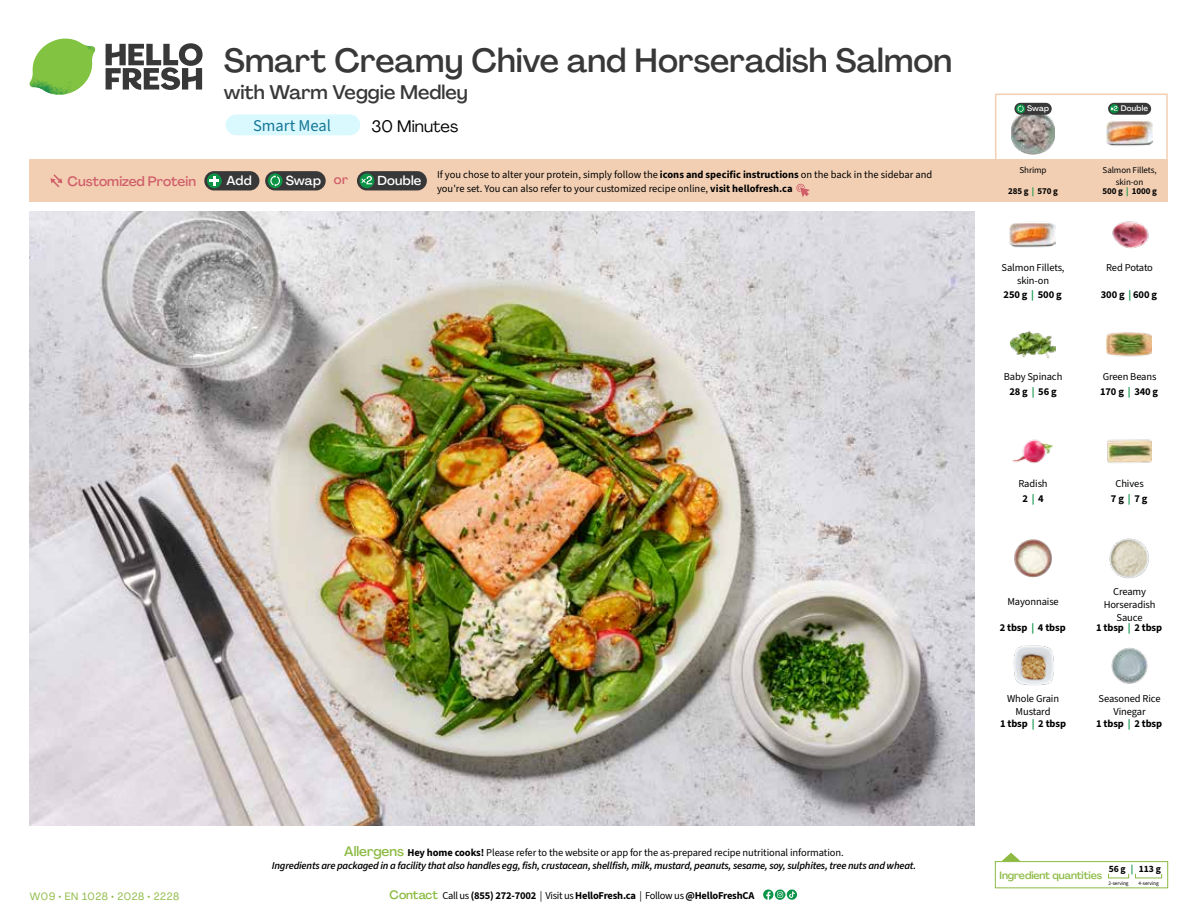
<style>
.page{position:relative;width:1188px;height:918px;background:#fff}
.page>*{position:absolute;margin:0;border:0;box-sizing:border-box;transform-origin:0 0}
.t1{font:500 33px "Agrandir";color:#383839}
.t2{font:500 19.5px "Agrandir";color:#383839}
.t3{font:16.5px "Agrandir";color:#000}
.t4{font:16.5px "Source Sans 3";color:#157695}
.t5{font:500 13.5px "Agrandir";color:#d15f6a}
.t6{font:500 12.9px "Agrandir";letter-spacing:.015em;color:#fff}
.t7{font:10.5px/13.5px "Source Sans 3";letter-spacing:-.01em;color:#000;text-align:center}
.t8{font:italic 600 10.5px/13.5px "Source Sans 3";letter-spacing:-.02em;color:#000;text-align:center}
.t9{font:700 10.5px "Source Sans 3";letter-spacing:-.015em;color:#000}
.t10{font:500 10.5px "Agrandir";letter-spacing:-.01em;color:#8cba42}
.t11{font:10.5px "Agrandir";letter-spacing:.05em;color:#8cba42}
.t12{font:700 9.6px "Source Sans 3";color:#000}
.t13{font:9px/11.6px "Source Sans 3";letter-spacing:-.01em;color:#000;text-align:center}
.t14{font:700 9px "Source Sans 3";letter-spacing:-.01em;color:#000}
.t15{font:500 7.95px "Agrandir";letter-spacing:.025em;color:#fff}
.t16{font:5.25px "Source Sans 3";letter-spacing:-.01em;color:#000}
.s1{color:#d15f6a}
.s2{color:#0b9446}
.s3{font-weight:700}
.s4{font-weight:700;color:#0b9446}
.s5{font-family:"Agrandir";font-weight:500;font-style:normal;font-size:13.5px;color:#8cba42}
.s6{font-weight:700;font-style:normal}
.s7{font-weight:400;font-style:normal}
.s8{font-family:"Agrandir";font-weight:500;font-size:12px;color:#8cba42}
.s9{font-weight:400}
</style>
<div class="page">
<svg style="left:106px;top:43px;width:97px;height:47px"></svg>
<svg style="left:34px;top:39px;width:59px;height:38px"></svg>
<img style="left:65px;top:39px;width:30px;height:25px">
<img style="left:33px;top:60px;width:56px;height:10px">
<img style="left:29px;top:64px;width:58px;height:31px">
<img style="left:64px;top:70px;width:25px;height:24px">
<img style="left:30px;top:211px;width:945px;height:615px">
<div style="left:787px;top:889px;width:10px;height:11px;background:#099447;border-radius:50%"></div>
<svg style="left:763px;top:889px;width:32px;height:11px"></svg>
<svg style="left:1002px;top:853px;width:18px;height:8px"></svg>
<div style="left:995px;top:861px;width:173px;height:27px;border:1px solid #8cba42"></div>
<img style="left:1011px;top:331px;width:45px;height:28px">
<img style="left:1106px;top:332px;width:46px;height:25px">
<img style="left:1012px;top:439px;width:41px;height:25px">
<img style="left:1107px;top:439px;width:45px;height:24px">
<img style="left:1014px;top:539px;width:38px;height:39px">
<img style="left:1109px;top:538px;width:40px;height:41px">
<img style="left:1013px;top:645px;width:41px;height:41px">
<img style="left:1112px;top:221px;width:37px;height:28px">
<img style="left:1010px;top:223px;width:45px;height:25px">
<img style="left:1111px;top:647px;width:37px;height:37px">
<div style="left:226px;top:114px;width:134px;height:21px;background:#daf9ff;border-radius:10px"></div>
<div style="left:30px;top:160px;width:1138px;height:42px;background:#f2cfb3"></div>
<svg style="left:50px;top:174px;width:12px;height:13px"></svg>
<div style="left:265px;top:171px;width:61px;height:19px;background:#383839;border-radius:10px"></div>
<svg style="left:268px;top:173px;width:15px;height:15px"></svg>
<svg style="left:270px;top:175px;width:10px;height:12px"></svg>
<div style="left:204px;top:171px;width:55px;height:19px;background:#383839;border-radius:10px"></div>
<div style="left:207px;top:173px;width:15px;height:15px;background:#0b9446;border-radius:50%"></div>
<svg style="left:209px;top:176px;width:10px;height:10px"></svg>
<svg style="left:796px;top:183px;width:13px;height:14px"></svg>
<div style="left:357px;top:171px;width:70px;height:19px;background:#383839;border-radius:10px"></div>
<svg style="left:360px;top:173px;width:14px;height:15px"></svg>
<svg style="left:360px;top:176px;width:12px;height:8px"></svg>
<div style="left:995px;top:94px;width:173px;height:69px;border:2px solid #f2cfb3"></div>
<img style="left:1107px;top:111px;width:45px;height:35px">
<img style="left:1011px;top:115px;width:44px;height:40px">
<div style="left:1108px;top:103px;width:43px;height:12px;background:#383839;border-radius:6px"></div>
<svg style="left:1110px;top:104px;width:9px;height:9px"></svg>
<div style="left:1112px;top:108px;width:6px;height:7px;background:#000;opacity:.35"></div>
<svg style="left:1110px;top:106px;width:8px;height:8px"></svg>
<div style="left:1014px;top:103px;width:38px;height:12px;background:#383839;border-radius:6px"></div>
<svg style="left:1016px;top:104px;width:9px;height:9px"></svg>
<svg style="left:1018px;top:105px;width:6px;height:7px"></svg>
<h1 class="t1" style="left:224px;top:40px;width:730px">Smart Creamy Chive and Horseradish Salmon</h1>
<h2 class="t2" style="left:224px;top:80px;width:246px">with Warm Veggie Medley</h2>
<h3 class="t3" style="left:372px;top:116px;width:88px">30 Minutes</h3>
<h3 class="t4" style="left:253px;top:115px;width:79px">Smart Meal</h3>
<p class="t15" style="left:1027px;top:104px;width:24px">Swap</p>
<p class="t15" style="left:1121px;top:104px;width:29px">Double</p>
<p class="t5" style="left:68px;top:173px;width:130px">Customized Protein</p>
<p class="t6" style="left:227px;top:172px;width:27px">Add</p>
<p class="t6" style="left:286px;top:172px;width:64px">Swap <span class="s1">or</span></p>
<p class="t6" style="left:377px;top:172px;width:45px">Double</p>
<p class="t13" style="left:1103px;top:164px;width:55px">Salmon Fillets, skin-on</p>
<p class="t14" style="left:1102px;top:185px;width:56px">500 g <span class="s2">|</span> 1000 g</p>
<p class="t13" style="left:1020px;top:164px;width:29px">Shrimp</p>
<p class="t14" style="left:1008px;top:185px;width:51px">285 g <span class="s2">|</span> 570 g</p>
<p class="t7" style="left:437px;top:168px;width:497px;text-align:left">If you chose to alter your protein, simply follow the <span class="s3">icons and specific instructions</span> on the back in the sidebar and you're set. You can also refer to your customized recipe online, <span class="s3">visit hellofresh.ca</span></p>
<p class="t7" style="left:1002px;top:261px;width:64px">Salmon Fillets, skin-on<br><span class="s3">250 g</span> <span class="s4">|</span> <span class="s3">500 g</span></p>
<p class="t7" style="left:1106px;top:261px;width:48px">Red Potato</p>
<p class="t9" style="left:1101px;top:287px;width:58px">300 g <span class="s2">|</span> 600 g</p>
<p class="t7" style="left:1004px;top:369px;width:60px;line-height:14.9px">Baby Spinach<br><span class="s3">28 g</span> <span class="s4">|</span> <span class="s3">56 g</span></p>
<p class="t7" style="left:1100px;top:369px;width:60px;line-height:14.9px;text-align:left">Green Beans<br><span class="s3">170 g</span> <span class="s4">|</span> <span class="s3">340 g</span></p>
<p class="t7" style="left:1018px;top:476px;width:31px;line-height:14.9px">Radish<br><span class="s3">2</span> <span class="s4">|</span> <span class="s3">4</span></p>
<p class="t7" style="left:1111px;top:476px;width:38px;line-height:14.9px">Chives<br><span class="s3">7 g</span> <span class="s4">|</span> <span class="s3">7 g</span></p>
<p class="t11" style="left:30px;top:890px;width:151px">W09 • EN 1028 • 2028 • 2228</p>
<p class="t8" style="left:272px;top:845px;width:646px"><span class="s5">Allergens</span> <span class="s6">Hey home cooks!</span> <span class="s7">Please refer to the website or app for the as-prepared recipe nutritional information.<br></span>Ingredients are packaged in a facility that also handles egg, fish, crustacean, shellfish, milk, mustard, peanuts, sesame, soy, sulphites, tree nuts and wheat.</p>
<p class="t9" style="left:390px;top:888px;width:366px"><span class="s8">Contact</span> <span class="s9">Call us</span> (855) 272-7002 <span class="s9">| Visit us</span> HelloFresh.ca <span class="s9">| Follow us</span> @HelloFreshCA</p>
<p class="t7" style="left:1007px;top:595px;width:53px">Mayonnaise</p>
<p class="t9" style="left:1000px;top:620px;width:67px">2 tbsp <span class="s2">|</span> 4 tbsp</p>
<p class="t7" style="left:1007px;top:692px;width:54px">Whole Grain<br>Mustard</p>
<p class="t9" style="left:1000px;top:717px;width:67px">1 tbsp <span class="s2">|</span> 2 tbsp</p>
<p class="t7" style="left:1104px;top:584px;width:53px">Creamy<br>Horseradish<br>Sauce</p>
<p class="t9" style="left:1096px;top:620px;width:67px">1 tbsp <span class="s2">|</span> 2 tbsp</p>
<p class="t7" style="left:1099px;top:692px;width:63px">Seasoned Rice<br>Vinegar</p>
<p class="t9" style="left:1096px;top:717px;width:67px">1 tbsp <span class="s2">|</span> 2 tbsp</p>
<p class="t12" style="left:1109px;top:863px;width:54px">56 g <span class="s2">|</span> 113 g</p>
<p class="t16" style="left:1109px;top:880px;width:22px">2-serving</p>
<p class="t16" style="left:1139px;top:880px;width:22px">4-serving</p>
<p class="t10" style="left:1000px;top:868px;width:104px">Ingredient quantities</p>
</div>
